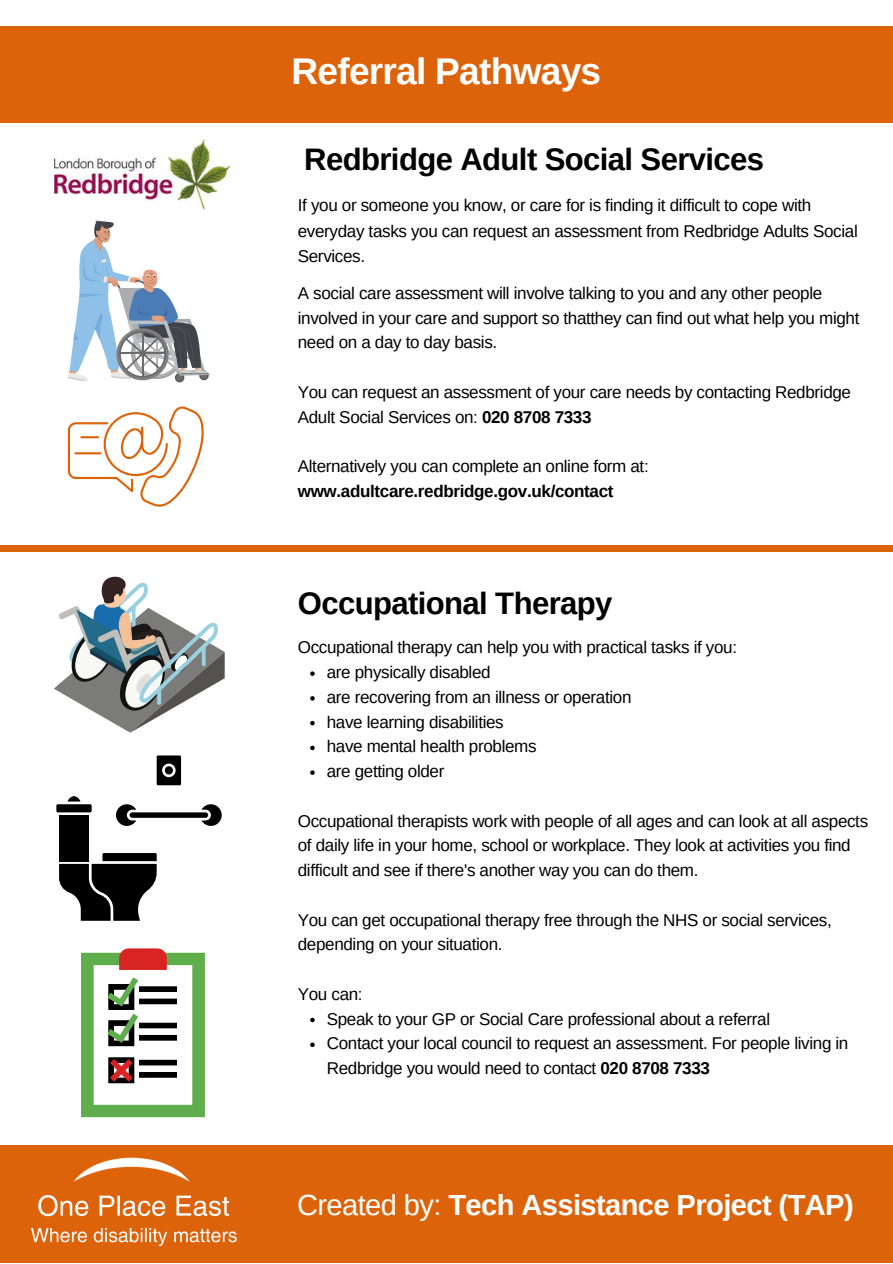
<style>
.page{position:relative;width:893px;height:1264px;background:#fff}
.page>*{position:absolute;margin:0;border:0;box-sizing:border-box;transform-origin:0 0}
.t1{font:700 37.05px "Arimo";letter-spacing:-.02em;color:#fff}
.t2{font:700 31.05px "Arimo";letter-spacing:-.02em;color:#000001}
.t3{font:700 29.1px "Arimo";letter-spacing:-.02em;color:#fff}
.t4{font:17.1px/24.8px "Arimo";letter-spacing:-.02em;color:#000001}
.s1{font-weight:700}
.s2{font-weight:400}
</style>
<div class="page">
<div style="left:0;top:26px;width:892px;height:97px;background:#dd630b"></div>
<div style="left:0;top:1145px;width:892px;height:117px;background:#dd630b"></div>
<img style="left:30px;top:1157px;width:207px;height:90px">
<div style="left:0;top:545px;width:892px;height:6px;background:#dd630b"></div>
<svg style="left:68px;top:219px;width:143px;height:163px"></svg>
<img style="left:53px;top:139px;width:178px;height:71px">
<svg style="left:68px;top:406px;width:136px;height:100px"></svg>
<hr style="left:74px;top:452px;width:28px;height:2px;background:#dd630b">
<div style="left:56px;top:804px;width:36px;height:8px;background:#000"></div>
<div style="left:59px;top:815px;width:30px;height:46px;background:#000"></div>
<svg style="left:67px;top:796px;width:13px;height:5px"></svg>
<svg style="left:59px;top:853px;width:98px;height:67px"></svg>
<svg style="left:116px;top:804px;width:20px;height:22px"></svg>
<svg style="left:157px;top:755px;width:24px;height:30px"></svg>
<svg style="left:201px;top:804px;width:21px;height:22px"></svg>
<div style="left:129px;top:812px;width:79px;height:5px;background:#000;border-radius:3px"></div>
<svg style="left:54px;top:576px;width:171px;height:156px"></svg>
<svg style="left:81px;top:948px;width:124px;height:169px"></svg>
<svg style="left:310px;top:671px;width:5px;height:5px"></svg>
<svg style="left:310px;top:696px;width:5px;height:4px"></svg>
<svg style="left:310px;top:721px;width:5px;height:4px"></svg>
<svg style="left:310px;top:745px;width:5px;height:5px"></svg>
<svg style="left:310px;top:770px;width:5px;height:5px"></svg>
<svg style="left:310px;top:1017px;width:5px;height:5px"></svg>
<svg style="left:310px;top:1042px;width:5px;height:5px"></svg>
<p class="t1" style="left:291px;top:50px;width:311px">Referral Pathways</p>
<p class="t2" style="left:304px;top:142px;width:461px">Redbridge Adult Social Services</p>
<p class="t4" style="left:298px;top:192px;width:561px;line-height:25.5px">If you or someone you know, or care for is finding it difficult to cope with everyday tasks you can request an assessment from Redbridge Adults Social<br>Services.</p>
<p class="t4" style="left:298px;top:280px;width:563px">A social care assessment will involve talking to you and any other people involved in your care and support so thatthey can find out what help you might need on a day to day basis.</p>
<p class="t4" style="left:298px;top:379px;width:554px">You can request an assessment of your care needs by contacting Redbridge<br>Adult Social Services on: <span class="s1">020 8708 7333</span></p>
<p class="t4" style="left:298px;top:454px;width:352px">Alternatively you can complete an online form at: <span class="s1">www.adultcare.redbridge.gov.uk/contact</span></p>
<p class="t2" style="left:298px;top:585px;width:316px">Occupational Therapy</p>
<p class="t4" style="left:298px;top:635px;width:440px">Occupational therapy can help you with practical tasks if you:</p>
<p class="t4" style="left:327px;top:660px;width:165px">are physically disabled</p>
<p class="t4" style="left:327px;top:684px;width:306px">are recovering from an illness or operation</p>
<p class="t4" style="left:327px;top:709px;width:178px">have learning disabilities</p>
<p class="t4" style="left:327px;top:734px;width:211px">have mental health problems</p>
<p class="t4" style="left:327px;top:758px;width:119px">are getting older</p>
<p class="t4" style="left:298px;top:808px;width:572px">Occupational therapists work with people of all ages and can look at all aspects of daily life in your home, school or workplace. They look at activities you find difficult and see if there's another way you can do them.</p>
<p class="t4" style="left:298px;top:907px;width:535px">You can get occupational therapy free through the NHS or social services, depending on your situation.</p>
<p class="t4" style="left:298px;top:981px;width:66px">You can:</p>
<p class="t4" style="left:327px;top:1006px;width:445px">Speak to your GP or Social Care professional about a referral</p>
<p class="t4" style="left:327px;top:1030px;width:523px">Contact your local council to request an assessment. For people living in<br>Redbridge you would need to contact <span class="s1">020 8708 7333</span></p>
<p class="t3" style="left:297px;top:1188px;width:558px"><span class="s2">Created by:</span> Tech Assistance Project (TAP)</p>
</div>
